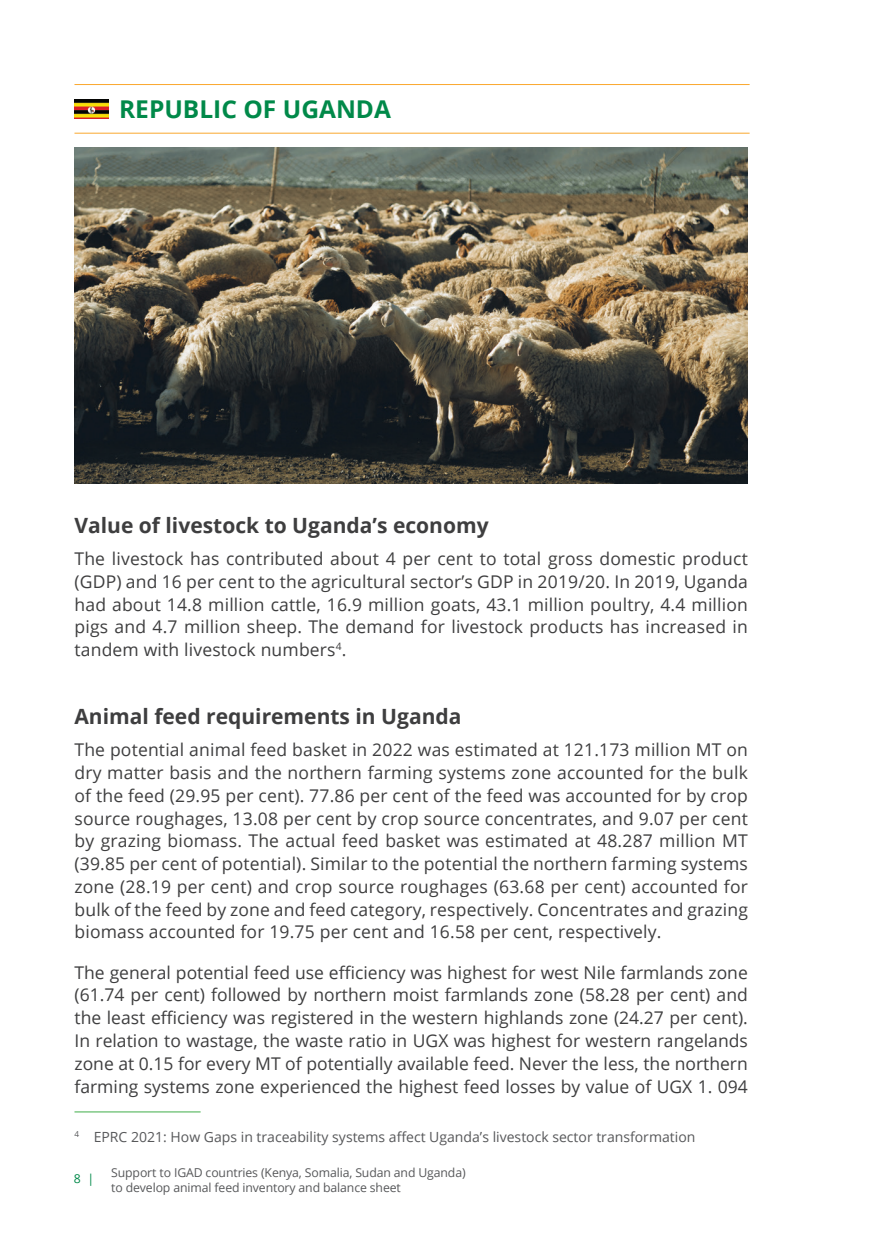
<style>
.page{position:relative;width:874px;height:1241px;background:#fff}
.page>*{position:absolute;margin:0;border:0;box-sizing:border-box;transform-origin:0 0}
.t1{font:700 24.5px "Open Sans";color:#008949}
.Heading_2{font:700 21px "Open Sans";color:#3e3e3f}
.t2{font:17.5px/22.8px "Open Sans";letter-spacing:.01em;color:#3e3e3f;text-align:justify}
.Footnote_text{font:14px "Open Sans";color:#57585a}
.t3{font:12.25px/14.7px "Open Sans";letter-spacing:-.01em;color:#57585a}
.t4{font:12.25px "Open Sans";color:#008949}
</style>
<div class="page">
<hr style="left:74px;top:1111px;width:126px;height:1px;background:#40ae49">
<img style="left:74px;top:148px;width:673px;height:336px">
<img style="left:74px;top:99px;width:35px;height:20px">
<hr style="left:74px;top:84px;width:675px;height:1px;background:#faa82e">
<hr style="left:74px;top:133px;width:675px;height:1px;background:#faa82e">
<p class="t1" style="left:119px;top:92px;width:273px">REPUBLIC OF UGANDA</p>
<p class="Heading_2" style="left:74px;top:510px;width:415px">Value of livestock to Uganda’s economy</p>
<p class="t2" style="left:74px;top:547px;width:674px">The livestock has contributed about 4 per cent to total gross domestic product (GDP) and 16 per cent to the agricultural sector’s GDP in 2019/20. In 2019, Uganda had about 14.8 million cattle, 16.9 million goats, 43.1 million poultry, 4.4 million pigs and 4.7 million sheep. The demand for livestock products has increased in tandem with livestock numbers<sup>4</sup>.</p>
<p class="Heading_2" style="left:74px;top:701px;width:388px">Animal feed requirements in Uganda</p>
<p class="t2" style="left:74px;top:738px;width:674px">The potential animal feed basket in 2022 was estimated at 121.173 million MT on dry matter basis and the northern farming systems zone accounted for the bulk of the feed (29.95 per cent). 77.86 per cent of the feed was accounted for by crop source roughages, 13.08 per cent by crop source concentrates, and 9.07 per cent by grazing biomass. The actual feed basket was estimated at 48.287 million MT (39.85 per cent of potential). Similar to the potential the northern farming systems zone (28.19 per cent) and crop source roughages (63.68 per cent) accounted for bulk of the feed by zone and feed category, respectively. Concentrates and grazing biomass accounted for 19.75 per cent and 16.58 per cent, respectively.</p>
<p class="t2" style="left:74px;top:960px;width:674px">The general potential feed use efficiency was highest for west Nile farmlands zone (61.74 per cent) followed by northern moist farmlands zone (58.28 per cent) and the least efficiency was registered in the western highlands zone (24.27 per cent).<br>In relation to wastage, the waste ratio in UGX was highest for western rangelands zone at 0.15 for every MT of potentially available feed. Never the less, the northern farming systems zone experienced the highest feed losses by value of UGX 1. 094</p>
<p class="Footnote_text" style="left:74px;top:1126px;width:622px"><sup>4</sup> EPRC 2021: How Gaps in traceability systems affect Uganda’s livestock sector transformation</p>
<p class="t4" style="left:74px;top:1170px;width:22px">8 |</p>
<p class="t3" style="left:111px;top:1164px;width:356px">Support to IGAD countries (Kenya, Somalia, Sudan and Uganda) to develop animal feed inventory and balance sheet</p>
</div>
